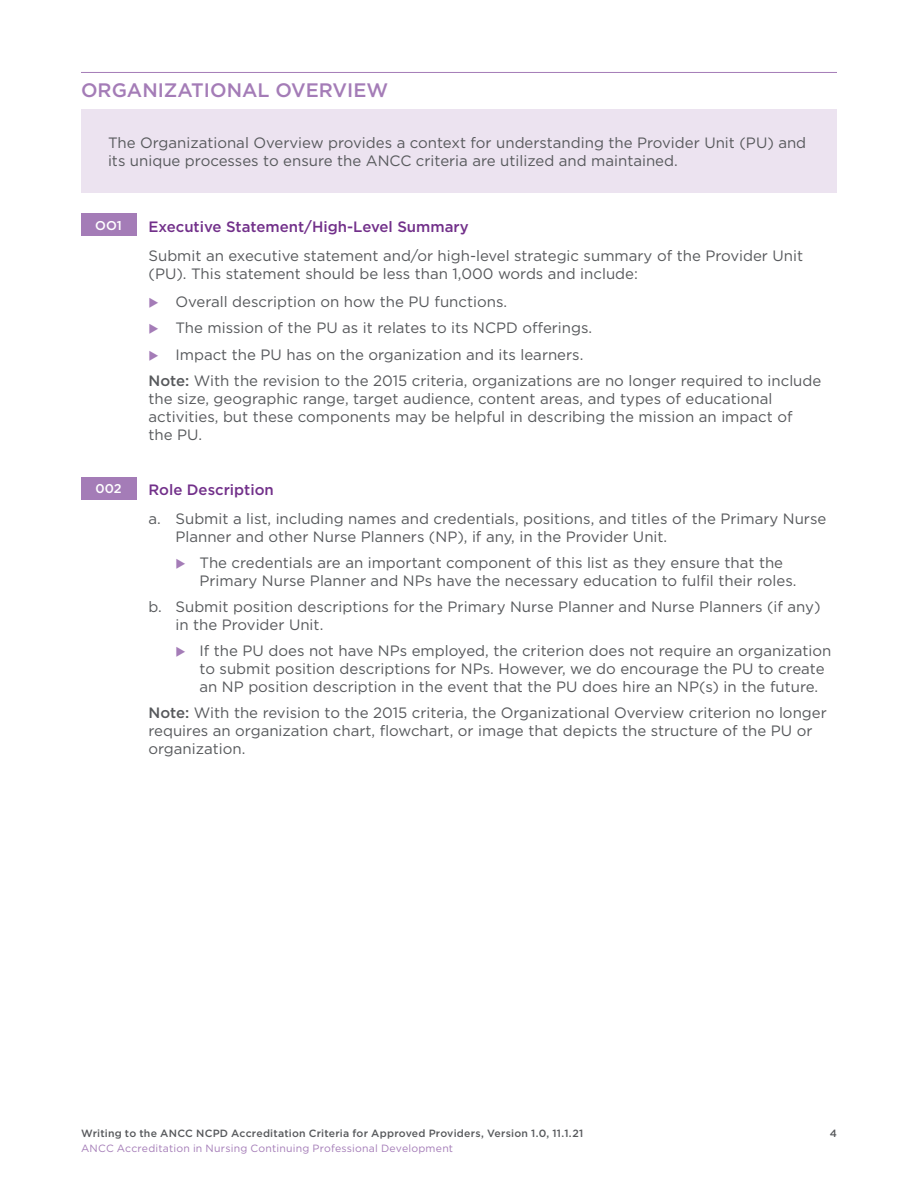
<style>
.page{position:relative;width:918px;height:1188px;background:#fff}
.page>*{position:absolute;margin:0;border:0;box-sizing:border-box;transform-origin:0 0}
.t1{font:500 19.5px "Gotham";color:#a47cb7}
.t2{font:15px/18px "Gotham";color:#57595c}
.t3{font:500 15px "Gotham";color:#72308a}
.t4{font:500 12.75px "Gotham";color:#fff}
.t5{font:500 10.5px "Gotham";letter-spacing:.02em;color:#57595c}
.t6{font:10.5px "Gotham";letter-spacing:.02em;color:#a47cb7}
.s1{color:#a47cb7}
.s2{font-weight:500}
</style>
<div class="page">
<hr style="left:81px;top:72px;width:756px;height:1px;background:#a47cb7">
<div style="left:81px;top:109px;width:756px;height:84px;background:#ece3f0"></div>
<div style="left:81px;top:214px;width:55px;height:22px;background:#a47cb7"></div>
<div style="left:81px;top:477px;width:55px;height:23px;background:#a47cb7"></div>
<h1 class="t1" style="left:81px;top:77px;width:309px">ORGANIZATIONAL OVERVIEW</h1>
<p class="t2" style="left:108px;top:133px;width:700px">The Organizational Overview provides a context for understanding the Provider Unit (PU) and its unique processes to ensure the ANCC criteria are utilized and maintained.</p>
<p class="t4" style="left:95px;top:217px;width:28px">OO1</p>
<p class="t3" style="left:148px;top:217px;width:322px">Executive Statement/High-Level Summary</p>
<p class="t2" style="left:148px;top:246px;width:656px">Submit an executive statement and/or high-level strategic summary of the Provider Unit (PU). This statement should be less than 1,000 words and include:</p>
<p class="t2" style="left:148px;top:293px;width:360px"><span class="s1">◆</span> Overall description on how the PU functions.</p>
<p class="t2" style="left:148px;top:319px;width:445px"><span class="s1">◆</span> The mission of the PU as it relates to its NCPD offerings.</p>
<p class="t2" style="left:148px;top:341px;width:674px;line-height:26.1px"><span class="s1">◆</span> Impact the PU has on the organization and its learners.<br><span class="s2">Note:</span> With the revision to the 2015 criteria, organizations are no longer required to include</p>
<p class="t2" style="left:148px;top:389px;width:646px">the size, geographic range, target audience, content areas, and types of educational activities, but these components may be helpful in describing the mission an impact of the PU.</p>
<p class="t4" style="left:95px;top:480px;width:28px">002</p>
<p class="t3" style="left:148px;top:480px;width:127px">Role Description</p>
<p class="t2" style="left:176px;top:509px;width:652px;text-indent:-27px">a. Submit a list, including names and credentials, positions, and titles of the Primary Nurse<br>Planner and other Nurse Planners (NP), if any, in the Provider Unit.</p>
<p class="t2" style="left:200px;top:553px;width:598px;text-indent:-24px"><span class="s1">◆</span> The credentials are an important component of this list as they ensure that the<br>Primary Nurse Planner and NPs have the necessary education to fulfil their roles.</p>
<p class="t2" style="left:176px;top:597px;width:647px;text-indent:-27px">b. Submit position descriptions for the Primary Nurse Planner and Nurse Planners (if any) in the Provider Unit.</p>
<p class="t2" style="left:200px;top:642px;width:633px;text-indent:-24px"><span class="s1">◆</span> If the PU does not have NPs employed, the criterion does not require an organization to submit position descriptions for NPs. However, we do encourage the PU to create an NP position description in the event that the PU does hire an NP(s) in the future.</p>
<p class="t2" style="left:149px;top:704px;width:680px"><span class="s2">Note:</span> With the revision to the 2015 criteria, the Organizational Overview criterion no longer requires an organization chart, flowchart, or image that depicts the structure of the PU or organization.</p>
<p class="t5" style="left:81px;top:1126px;width:504px">Writing to the ANCC NCPD Accreditation Criteria for Approved Providers, Version 1.0, 11.1.21</p>
<p class="t5" style="left:830px;top:1126px;width:9px">4</p>
<p class="t6" style="left:81px;top:1142px;width:374px">ANCC Accreditation in Nursing Continuing Professional Development</p>
</div>
